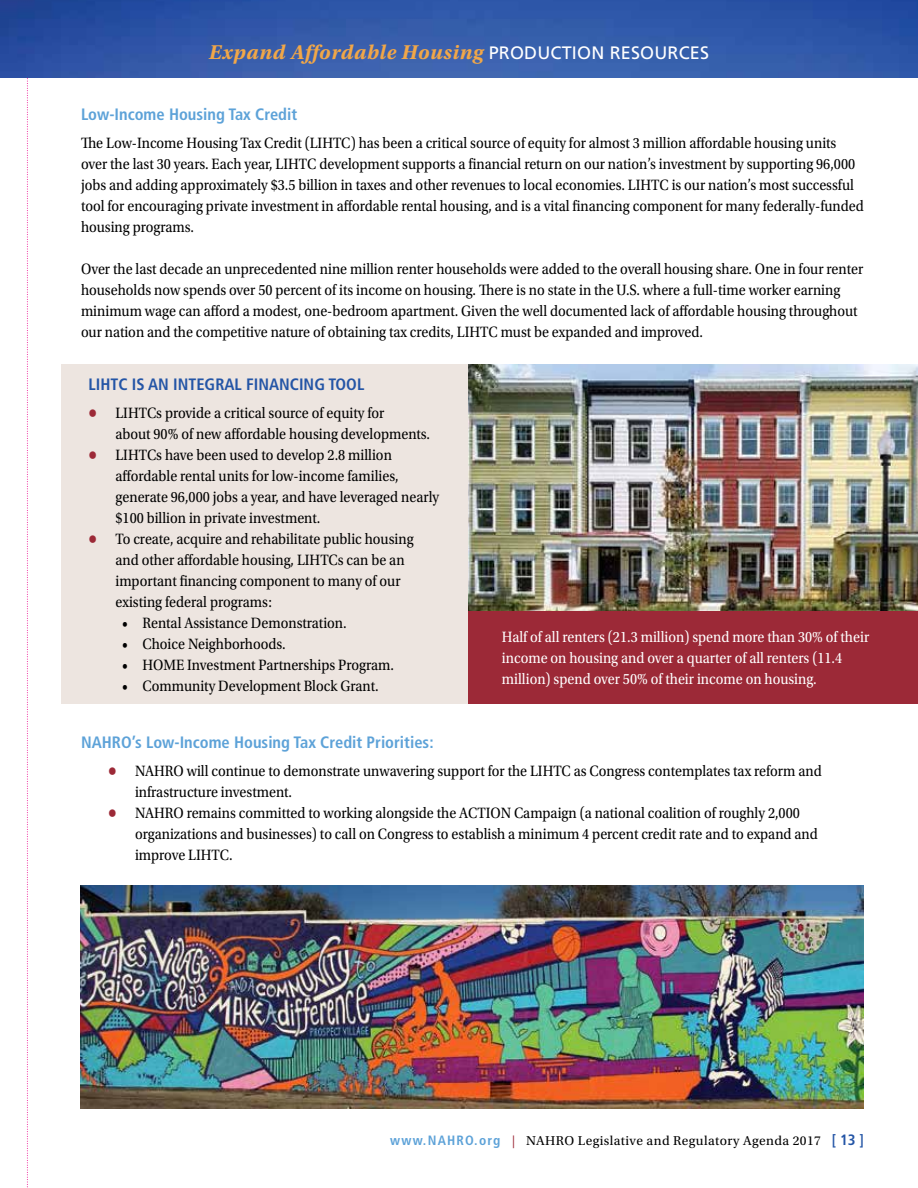
<style>
.page{position:relative;width:918px;height:1188px;background:#fff}
.page>*{position:absolute;margin:0;border:0;box-sizing:border-box;transform-origin:0 0}
.t1{font:italic 700 21px "Utopia Std";letter-spacing:.03em;color:#f1a748}
.t2{font:700 condensed 16.5px "Frutiger";color:#5da2d8}
.t3{font:700 condensed 16.5px "Frutiger";color:#2455a6}
.t4{font:15.75px/21px "Utopia Std";color:#000;scale:.9 1}
.t5{font:15.75px/21px "Utopia Std";color:#fff;scale:.9 1}
.t6{font:13.5px "Utopia Std";letter-spacing:.03em;color:#000}
.s1{font-family:"Frutiger LT Std";font-weight:400;font-style:normal;font-size:18px;color:#fff}
.s2{font-weight:700;font-size:21px;color:#9c2937}
.s3{font-family:"Frutiger";font-weight:700;font-stretch:condensed;color:#5da2d8}
.s4{color:#9c2937}
.s5{font-family:"Frutiger";font-weight:700;font-stretch:condensed;font-size:15px;color:#2455a6}
</style>
<div class="page">
<svg style="left:27px;top:78px;width:1px;height:1110px"></svg>
<img style="left:0;top:0;width:918px;height:78px">
<img style="left:80px;top:886px;width:783px;height:222px">
<div style="left:62px;top:364px;width:410px;height:340px;background:#ede5e0"></div>
<img style="left:468px;top:364px;width:449px;height:247px">
<div style="left:468px;top:611px;width:450px;height:93px;background:#9c2937"></div>
<h1 class="t1" style="left:209px;top:40px;width:502px">Expand Affordable Housing <span class="s1">PRODUCTION RESOURCES</span></h1>
<p class="t2" style="left:81px;top:105px;width:218px">Low-Income Housing Tax Credit</p>
<p class="t4" style="left:81px;top:133px;width:871px">The Low-Income Housing Tax Credit (LIHTC) has been a critical source of equity for almost 3 million affordable housing units over the last 30 years. Each year, LIHTC development supports a financial return on our nation’s investment by supporting 96,000 jobs and adding approximately $3.5 billion in taxes and other revenues to local economies. LIHTC is our nation’s most successful tool for encouraging private investment in affordable rental housing, and is a vital financing component for many federally-funded housing programs.</p>
<p class="t4" style="left:81px;top:259px;width:871px">Over the last decade an unprecedented nine million renter households were added to the overall housing share. One in four renter households now spends over 50 percent of its income on housing. There is no state in the U.S. where a full-time worker earning minimum wage can afford a modest, one-bedroom apartment. Given the well documented lack of affordable housing throughout our nation and the competitive nature of obtaining tax credits, LIHTC must be expanded and improved.</p>
<p class="t3" style="left:88px;top:375px;width:277px">LIHTC IS AN INTEGRAL FINANCING TOOL</p>
<p class="t4" style="left:116px;top:403px;width:351px;text-indent:-27px"><span class="s2">•</span> LIHTCs provide a critical source of equity for<br>about 90% of new affordable housing developments.</p>
<p class="t4" style="left:116px;top:445px;width:361px;text-indent:-27px"><span class="s2">•</span> LIHTCs have been used to develop 2.8 million affordable rental units for low-income families, generate 96,000 jobs a year, and have leveraged nearly $100 billion in private investment.</p>
<p class="t4" style="left:116px;top:529px;width:333px;text-indent:-27px"><span class="s2">•</span> To create, acquire and rehabilitate public housing and other affordable housing, LIHTCs can be an important financing component to many of our existing federal programs:</p>
<p class="t4" style="left:122px;top:613px;width:251px">• Rental Assistance Demonstration.</p>
<p class="t4" style="left:122px;top:634px;width:183px">• Choice Neighborhoods.</p>
<p class="t4" style="left:122px;top:655px;width:303px">• HOME Investment Partnerships Program.</p>
<p class="t4" style="left:122px;top:676px;width:286px">• Community Development Block Grant.</p>
<p class="t5" style="left:502px;top:627px;width:410px">Half of all renters (21.3 million) spend more than 30% of their income on housing and over a quarter of all renters (11.4 million) spend over 50% of their income on housing.</p>
<p class="t2" style="left:81px;top:733px;width:354px">NAHRO’s Low-Income Housing Tax Credit Priorities:</p>
<p class="t4" style="left:135px;top:761px;width:765px;text-indent:-27px"><span class="s2">•</span> NAHRO will continue to demonstrate unwavering support for the LIHTC as Congress contemplates tax reform and infrastructure investment.</p>
<p class="t4" style="left:135px;top:803px;width:760px;text-indent:-27px"><span class="s2">•</span> NAHRO remains committed to working alongside the ACTION Campaign (a national coalition of roughly 2,000 organizations and businesses) to call on Congress to establish a minimum 4 percent credit rate and to expand and improve LIHTC.</p>
<p class="t6" style="left:390px;top:1133px;width:475px"><span class="s3">www.NAHRO.org</span> <span class="s4">|</span> NAHRO Legislative and Regulatory Agenda 2017 <span class="s5">[ 13 ]</span></p>
</div>
